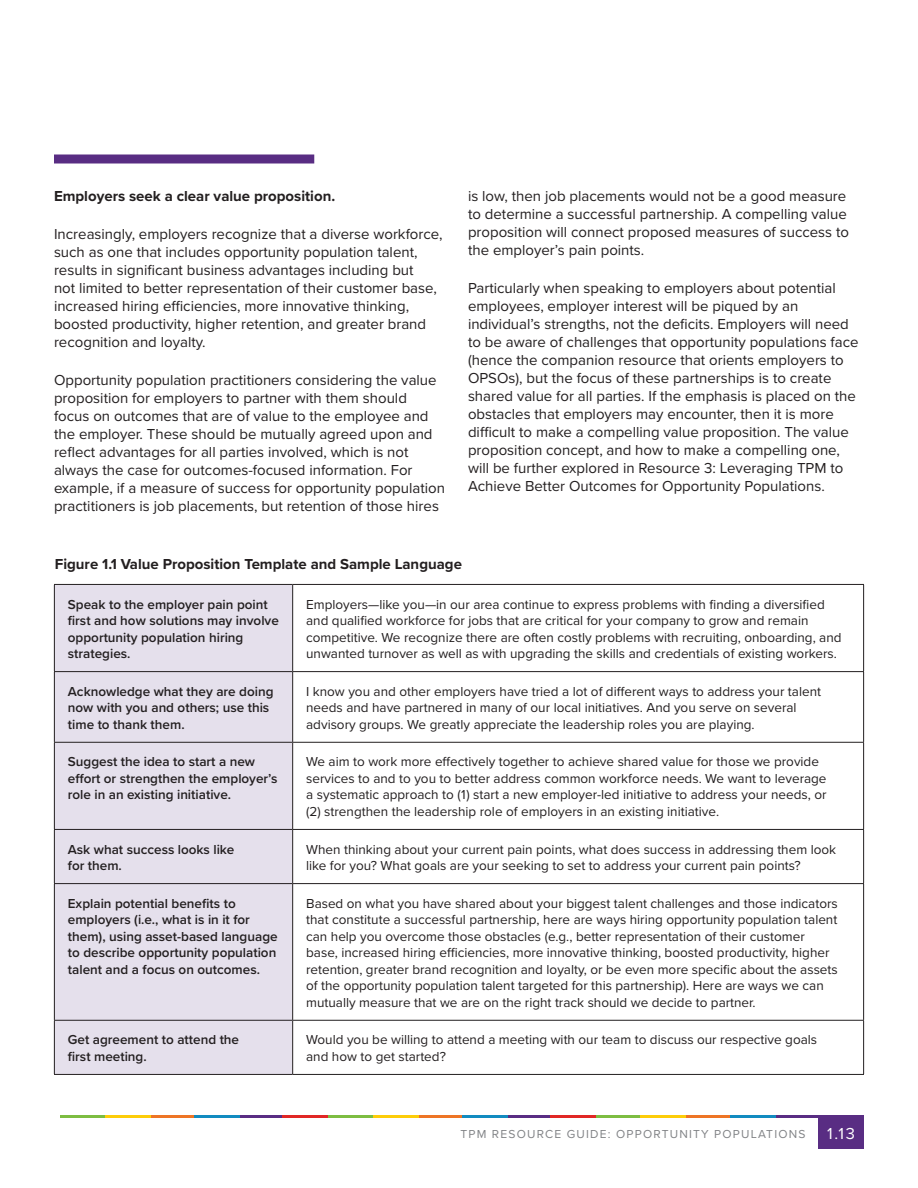
<style>
.page{position:relative;width:918px;height:1188px;background:#fff}
.page>*{position:absolute;margin:0;border:0;box-sizing:border-box;transform-origin:0 0}
.t1{font:16.5px "Proxima Nova";color:#fff}
.Body_Copy{font:15px/18px "Proxima Nova";color:#231f20}
.body_subhead_bold{font:700 15px "Proxima Nova";color:#231f20}
.Body_Copy-2{font:13.5px/16.5px "Proxima Nova";color:#231f20}
.Body_Copy-3{font:600 13.5px/16.5px "Proxima Nova";color:#231f20}
.t2{font:12px "Proxima Nova";letter-spacing:.1em;color:#818386}
</style>
<div class="page">
<div style="left:818px;top:1115px;width:46px;height:34px;background:#592d83"></div>
<hr style="left:596px;top:1115px;width:46px;height:3px;background:#7dbd41">
<hr style="left:685px;top:1115px;width:46px;height:3px;background:#ee7525">
<hr style="left:774px;top:1115px;width:45px;height:3px;background:#592d83">
<hr style="left:640px;top:1115px;width:46px;height:3px;background:#fdcd09">
<hr style="left:730px;top:1115px;width:45px;height:3px;background:#128bc0">
<hr style="left:328px;top:1115px;width:46px;height:3px;background:#7dbd41">
<hr style="left:417px;top:1115px;width:46px;height:3px;background:#ee7525">
<hr style="left:506px;top:1115px;width:45px;height:3px;background:#592d83">
<hr style="left:373px;top:1115px;width:45px;height:3px;background:#fdcd09">
<hr style="left:462px;top:1115px;width:46px;height:3px;background:#128bc0">
<hr style="left:550px;top:1115px;width:46px;height:3px;background:#e12725">
<hr style="left:60px;top:1115px;width:46px;height:3px;background:#7dbd41">
<hr style="left:150px;top:1115px;width:45px;height:3px;background:#ee7525">
<hr style="left:238px;top:1115px;width:46px;height:3px;background:#592d83">
<hr style="left:105px;top:1115px;width:46px;height:3px;background:#fdcd09">
<hr style="left:194px;top:1115px;width:46px;height:3px;background:#128bc0">
<hr style="left:283px;top:1115px;width:45px;height:3px;background:#e12725">
<div style="left:54px;top:154px;width:260px;height:10px;background:#592d83"></div>
<div style="left:55px;top:585px;width:237px;height:489px;background:#e5e0ec"></div>
<svg style="left:293px;top:672px;width:570px;height:402px"></svg>
<svg style="left:293px;top:743px;width:570px;height:277px"></svg>
<hr style="left:54px;top:584px;width:239px;height:1px;background:#231f20">
<hr style="left:54px;top:585px;width:1px;height:86px;background:#231f20">
<hr style="left:293px;top:584px;width:571px;height:1px;background:#231f20">
<hr style="left:292px;top:585px;width:1px;height:86px;background:#231f20">
<hr style="left:863px;top:585px;width:1px;height:86px;background:#231f20">
<hr style="left:54px;top:671px;width:239px;height:1px;background:#231f20">
<hr style="left:54px;top:672px;width:1px;height:70px;background:#231f20">
<hr style="left:293px;top:671px;width:571px;height:1px;background:#231f20">
<hr style="left:292px;top:672px;width:1px;height:70px;background:#231f20">
<hr style="left:863px;top:672px;width:1px;height:70px;background:#231f20">
<hr style="left:54px;top:742px;width:239px;height:1px;background:#231f20">
<hr style="left:54px;top:743px;width:1px;height:86px;background:#231f20">
<hr style="left:293px;top:742px;width:571px;height:1px;background:#231f20">
<hr style="left:292px;top:743px;width:1px;height:86px;background:#231f20">
<hr style="left:863px;top:743px;width:1px;height:86px;background:#231f20">
<hr style="left:293px;top:829px;width:571px;height:1px;background:#231f20">
<hr style="left:863px;top:830px;width:1px;height:53px;background:#231f20">
<hr style="left:54px;top:884px;width:1px;height:136px;background:#231f20">
<hr style="left:293px;top:883px;width:571px;height:1px;background:#231f20">
<hr style="left:292px;top:884px;width:1px;height:136px;background:#231f20">
<hr style="left:863px;top:884px;width:1px;height:136px;background:#231f20">
<hr style="left:293px;top:1020px;width:571px;height:1px;background:#231f20">
<hr style="left:863px;top:1021px;width:1px;height:53px;background:#231f20">
<hr style="left:293px;top:1074px;width:571px;height:1px;background:#231f20">
<hr style="left:54px;top:829px;width:239px;height:1px;background:#231f20">
<hr style="left:54px;top:830px;width:1px;height:53px;background:#231f20">
<hr style="left:292px;top:830px;width:1px;height:53px;background:#231f20">
<hr style="left:54px;top:883px;width:239px;height:1px;background:#231f20">
<hr style="left:54px;top:1020px;width:239px;height:1px;background:#231f20">
<hr style="left:54px;top:1021px;width:1px;height:53px;background:#231f20">
<hr style="left:292px;top:1021px;width:1px;height:53px;background:#231f20">
<hr style="left:54px;top:1074px;width:239px;height:1px;background:#231f20">
<p class="body_subhead_bold" style="left:54px;top:185px;width:283px">Employers seek a clear value proposition.</p>
<p class="Body_Copy" style="left:54px;top:224px;width:390px">Increasingly, employers recognize that a diverse workforce, such as one that includes opportunity population talent, results in significant business advantages including but<br>not limited to better representation of their customer base, increased hiring efficiencies, more innovative thinking, boosted productivity, higher retention, and greater brand recognition and loyalty.</p>
<p class="Body_Copy" style="left:54px;top:371px;width:393px">Opportunity population practitioners considering the value proposition for employers to partner with them should focus on outcomes that are of value to the employee and the employer. These should be mutually agreed upon and reflect advantages for all parties involved, which is not always the case for outcomes-focused information. For example, if a measure of success for opportunity population practitioners is job placements, but retention of those hires</p>
<p class="Body_Copy" style="left:468px;top:186px;width:383px">is low, then job placements would not be a good measure to determine a successful partnership. A compelling value proposition will connect proposed measures of success to the employer’s pain points.</p>
<p class="Body_Copy" style="left:468px;top:278px;width:392px">Particularly when speaking to employers about potential employees, employer interest will be piqued by an individual’s strengths, not the deficits. Employers will need to be aware of challenges that opportunity populations face (hence the companion resource that orients employers to OPSOs), but the focus of these partnerships is to create shared value for all parties. If the emphasis is placed on the obstacles that employers may encounter, then it is more difficult to make a compelling value proposition. The value proposition concept, and how to make a compelling one, will be further explored in Resource 3: Leveraging TPM to Achieve Better Outcomes for Opportunity Populations.</p>
<p class="body_subhead_bold" style="left:55px;top:553px;width:409px">Figure 1.1 Value Proposition Template and Sample Language</p>
<p class="Body_Copy-3" style="left:68px;top:595px;width:213px">Speak to the employer pain point first and how solutions may involve opportunity population hiring strategies.</p>
<p class="Body_Copy-2" style="left:306px;top:595px;width:537px">Employers—like you—in our area continue to express problems with finding a diversified and qualified workforce for jobs that are critical for your company to grow and remain competitive. We recognize there are often costly problems with recruiting, onboarding, and unwanted turnover as well as with upgrading the skills and credentials of existing workers.</p>
<p class="Body_Copy-3" style="left:68px;top:683px;width:207px">Acknowledge what they are doing now with you and others; use this time to thank them.</p>
<p class="Body_Copy-2" style="left:306px;top:682px;width:516px">I know you and other employers have tried a lot of different ways to address your talent needs and have partnered in many of our local initiatives. And you serve on several advisory groups. We greatly appreciate the leadership roles you are playing.</p>
<p class="Body_Copy-3" style="left:68px;top:753px;width:211px">Suggest the idea to start a new effort or strengthen the employer’s role in an existing initiative.</p>
<p class="Body_Copy-2" style="left:306px;top:753px;width:522px">We aim to work more effectively together to achieve shared value for those we provide services to and to you to better address common workforce needs. We want to leverage a systematic approach to (1) start a new employer-led initiative to address your needs, or (2) strengthen the leadership role of employers in an existing initiative.</p>
<p class="Body_Copy-3" style="left:68px;top:840px;width:168px">Ask what success looks like for them.</p>
<p class="Body_Copy-2" style="left:306px;top:840px;width:532px">When thinking about your current pain points, what does success in addressing them look like for you? What goals are your seeking to set to address your current pain points?</p>
<p class="Body_Copy-3" style="left:68px;top:895px;width:211px">Explain potential benefits to employers (i.e., what is in it for them), using asset-based language to describe opportunity population talent and a focus on outcomes.</p>
<p class="Body_Copy-2" style="left:306px;top:894px;width:533px">Based on what you have shared about your biggest talent challenges and those indicators that constitute a successful partnership, here are ways hiring opportunity population talent can help you overcome those obstacles (e.g., better representation of their customer base, increased hiring efficiencies, more innovative thinking, boosted productivity, higher retention, greater brand recognition and loyalty, or be even more specific about the assets of the opportunity population talent targeted for this partnership). Here are ways we can mutually measure that we are on the right track should we decide to partner.</p>
<p class="Body_Copy-3" style="left:68px;top:1031px;width:173px">Get agreement to attend the first meeting.</p>
<p class="Body_Copy-2" style="left:306px;top:1031px;width:513px">Would you be willing to attend a meeting with our team to discuss our respective goals and how to get started?</p>
<p class="t2" style="left:460px;top:1125px;width:347px">TPM RESOURCE GUIDE: OPPORTUNITY POPULATIONS</p>
<p class="t1" style="left:827px;top:1121px;width:29px">1.13</p>
</div>
